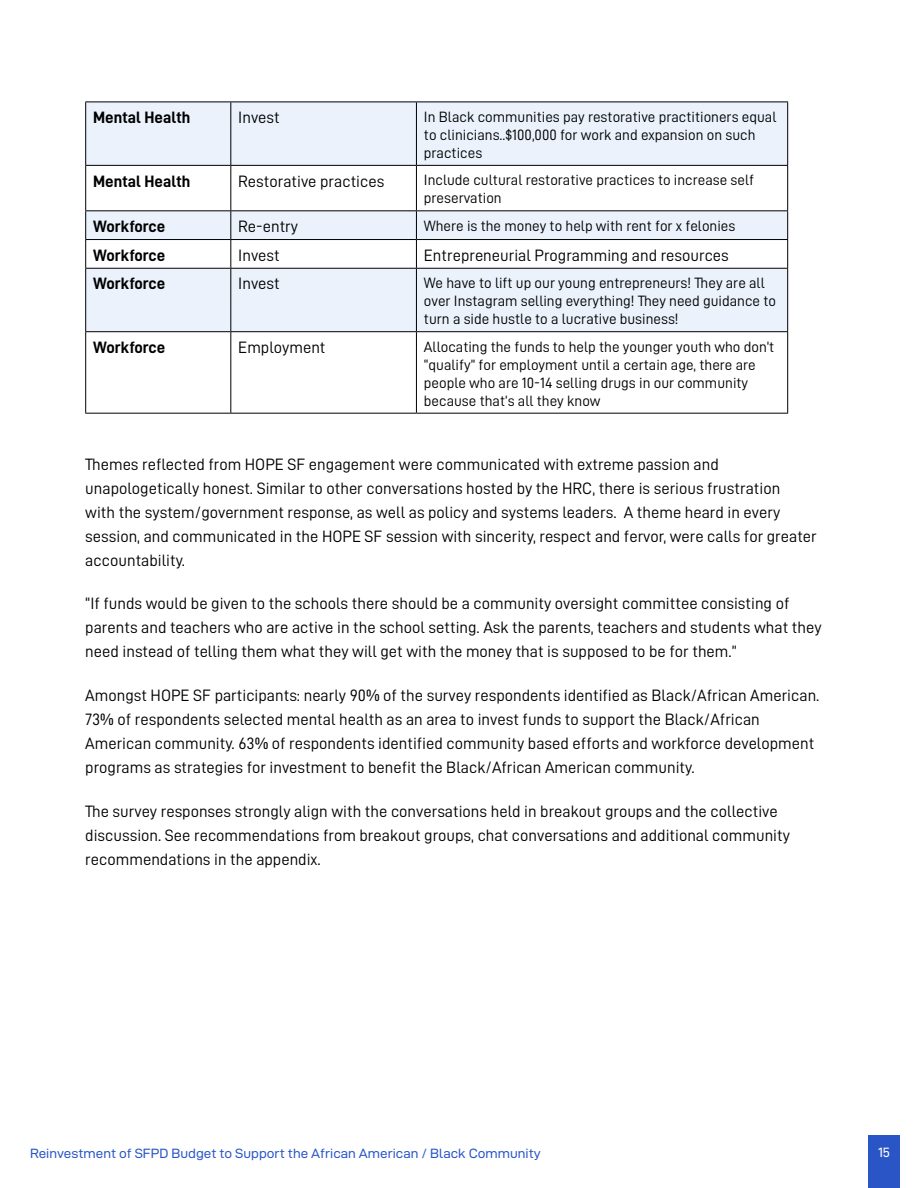
<style>
.page{position:relative;width:918px;height:1188px;background:#fff}
.page>*{position:absolute;margin:0;border:0;box-sizing:border-box;transform-origin:0 0}
.t1{font:16.5px/24px "D DIN";color:#000}
.t2{font:16.5px "D DIN Bold";color:#000}
.t3{font:15px/18px "D DIN";color:#000}
.t4{font:13.5px "D DIN Exp";color:#2955c7}
.t5{font:13.5px "D DIN Exp";color:#fff}
</style>
<div class="page">
<div style="left:868px;top:1136px;width:32px;height:52px;background:#2955c7"></div>
<svg style="left:86px;top:103px;width:701px;height:228px;fill:#ebf2fc"></svg>
<hr style="left:85px;top:102px;width:1px;height:63px;background:#000">
<hr style="left:787px;top:102px;width:1px;height:63px;background:#000">
<hr style="left:85px;top:166px;width:1px;height:44px;background:#000">
<hr style="left:787px;top:166px;width:1px;height:44px;background:#000">
<svg style="left:85px;top:211px;width:1px;height:57px"></svg>
<svg style="left:787px;top:211px;width:1px;height:57px"></svg>
<hr style="left:85px;top:269px;width:1px;height:62px;background:#000">
<hr style="left:787px;top:269px;width:1px;height:62px;background:#000">
<hr style="left:85px;top:332px;width:1px;height:81px;background:#000">
<hr style="left:787px;top:332px;width:1px;height:81px;background:#000">
<hr style="left:85px;top:413px;width:146px;height:1px;background:#000">
<hr style="left:231px;top:413px;width:185px;height:1px;background:#000">
<hr style="left:416px;top:413px;width:372px;height:1px;background:#000">
<hr style="left:85px;top:102px;width:146px;height:1px;background:#000">
<hr style="left:231px;top:102px;width:185px;height:1px;background:#000">
<hr style="left:230px;top:102px;width:1px;height:63px;background:#000">
<hr style="left:416px;top:102px;width:372px;height:1px;background:#000">
<hr style="left:416px;top:102px;width:1px;height:63px;background:#000">
<hr style="left:85px;top:165px;width:146px;height:1px;background:#000">
<hr style="left:231px;top:165px;width:185px;height:1px;background:#000">
<hr style="left:230px;top:166px;width:1px;height:44px;background:#000">
<hr style="left:416px;top:165px;width:372px;height:1px;background:#000">
<hr style="left:416px;top:166px;width:1px;height:44px;background:#000">
<hr style="left:85px;top:210px;width:146px;height:1px;background:#000">
<hr style="left:231px;top:210px;width:185px;height:1px;background:#000">
<hr style="left:416px;top:210px;width:372px;height:1px;background:#000">
<hr style="left:85px;top:239px;width:146px;height:1px;background:#000">
<hr style="left:231px;top:239px;width:185px;height:1px;background:#000">
<svg style="left:230px;top:211px;width:1px;height:57px"></svg>
<hr style="left:416px;top:239px;width:372px;height:1px;background:#000">
<svg style="left:416px;top:211px;width:1px;height:57px"></svg>
<hr style="left:85px;top:268px;width:146px;height:1px;background:#000">
<hr style="left:231px;top:268px;width:185px;height:1px;background:#000">
<hr style="left:230px;top:269px;width:1px;height:62px;background:#000">
<hr style="left:416px;top:268px;width:372px;height:1px;background:#000">
<hr style="left:416px;top:269px;width:1px;height:62px;background:#000">
<hr style="left:85px;top:331px;width:146px;height:1px;background:#000">
<hr style="left:231px;top:331px;width:185px;height:1px;background:#000">
<hr style="left:230px;top:332px;width:1px;height:81px;background:#000">
<hr style="left:416px;top:331px;width:372px;height:1px;background:#000">
<hr style="left:416px;top:332px;width:1px;height:81px;background:#000">
<p class="t2" style="left:93px;top:108px;width:99px">Mental Health</p>
<p class="t1" style="left:238px;top:105px;width:43px">Invest</p>
<p class="t3" style="left:424px;top:107px;width:354px">In Black communities pay restorative practitioners equal to clinicians..$100,000 for work and expansion on such practices</p>
<p class="t2" style="left:93px;top:172px;width:99px">Mental Health</p>
<p class="t1" style="left:238px;top:169px;width:148px">Restorative practices</p>
<p class="t3" style="left:424px;top:171px;width:332px">Include cultural restorative practices to increase self preservation</p>
<p class="t2" style="left:93px;top:217px;width:74px">Workforce</p>
<p class="t1" style="left:238px;top:214px;width:61px">Re-entry</p>
<p class="t3" style="left:424px;top:216px;width:313px">Where is the money to help with rent for x felonies</p>
<p class="t2" style="left:93px;top:246px;width:74px">Workforce</p>
<p class="t1" style="left:238px;top:243px;width:43px">Invest</p>
<p class="t1" style="left:424px;top:243px;width:306px">Entrepreneurial Programming and resources</p>
<p class="t2" style="left:93px;top:275px;width:74px">Workforce</p>
<p class="t1" style="left:238px;top:272px;width:43px">Invest</p>
<p class="t3" style="left:424px;top:274px;width:354px">We have to lift up our young entrepreneurs! They are all over Instagram selling everything! They need guidance to turn a side hustle to a lucrative business!</p>
<p class="t2" style="left:93px;top:338px;width:74px">Workforce</p>
<p class="t1" style="left:238px;top:335px;width:89px">Employment</p>
<p class="t3" style="left:424px;top:337px;width:352px">Allocating the funds to help the younger youth who don’t “qualify” for employment until a certain age, there are people who are 10-14 selling drugs in our community because that’s all they know</p>
<p class="t1" style="left:85px;top:452px;width:733px">Themes reflected from HOPE SF engagement were communicated with extreme passion and unapologetically honest. Similar to other conversations hosted by the HRC, there is serious frustration<br>with the system/government response, as well as policy and systems leaders. A theme heard in every session, and communicated in the HOPE SF session with sincerity, respect and fervor, were calls for greater accountability.</p>
<p class="t1" style="left:85px;top:591px;width:738px">“If funds would be given to the schools there should be a community oversight committee consisting of parents and teachers who are active in the school setting. Ask the parents, teachers and students what they need instead of telling them what they will get with the money that is supposed to be for them.”</p>
<p class="t1" style="left:85px;top:683px;width:736px">Amongst HOPE SF participants: nearly 90% of the survey respondents identified as Black/African American.<br>73% of respondents selected mental health as an area to invest funds to support the Black/African American community. 63% of respondents identified community based efforts and workforce development programs as strategies for investment to benefit the Black/African American community.</p>
<p class="t1" style="left:85px;top:799px;width:706px">The survey responses strongly align with the conversations held in breakout groups and the collective discussion. See recommendations from breakout groups, chat conversations and additional community recommendations in the appendix.</p>
<p class="t4" style="left:30px;top:1146px;width:512px">Reinvestment of SFPD Budget to Support the African American / Black Community</p>
<p class="t5" style="left:878px;top:1145px;width:14px">15</p>
</div>
